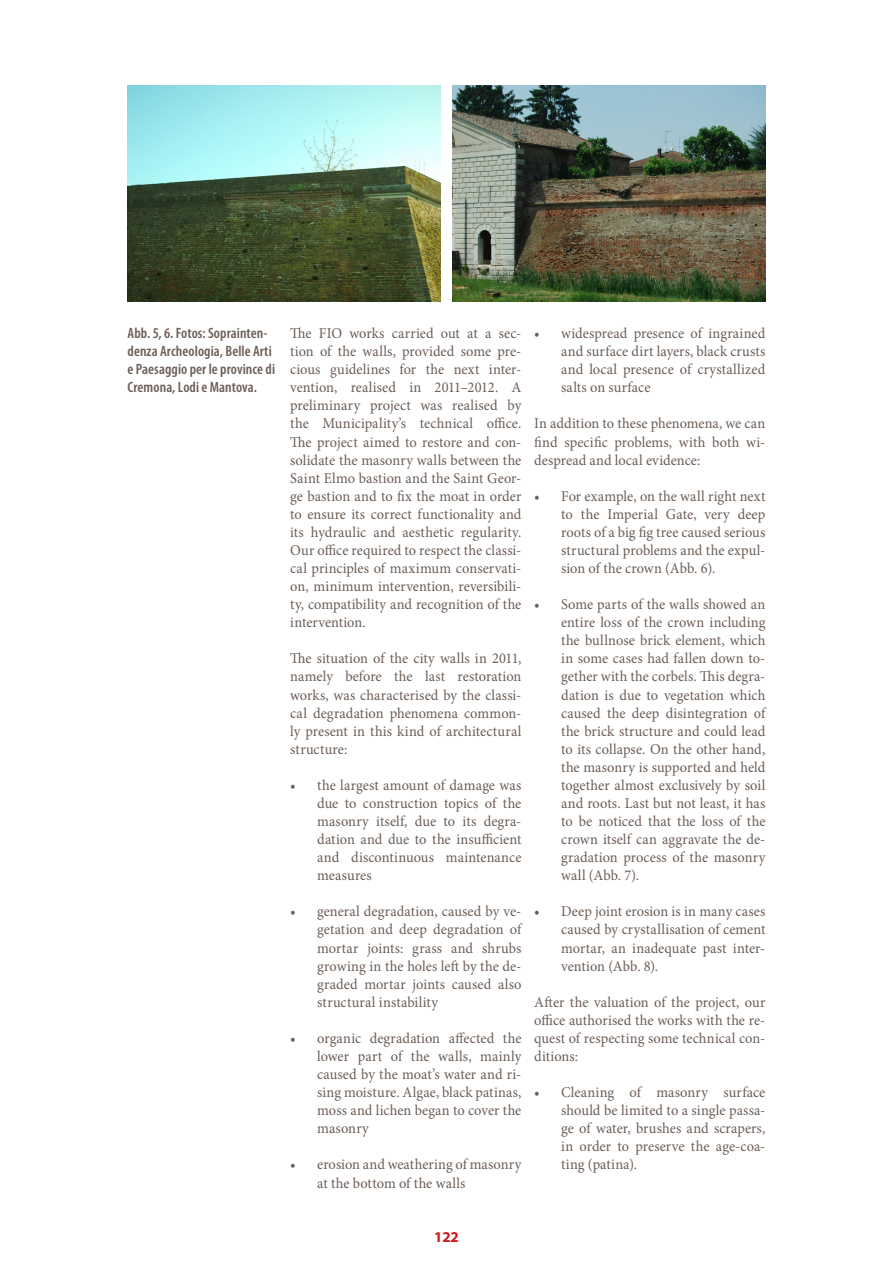
<style>
.page{position:relative;width:893px;height:1263px;background:#fff}
.page>*{position:absolute;margin:0;border:0;box-sizing:border-box;transform-origin:0 0}
.Text{font:15px/18px "Minion Pro";letter-spacing:.005em;color:#6c5e56;text-align:justify;scale:.96 1}
.Bildunterschrift{font:600 condensed 15px/18px "Myriad Pro";letter-spacing:.005em;color:#6c5e56}
.t1{font:700 15px "Myriad Pro";color:#d1161e}
</style>
<div class="page">
<img style="left:128px;top:85px;width:312px;height:217px">
<img style="left:453px;top:85px;width:312px;height:217px">
<p class="Bildunterschrift" style="left:128px;top:324px;width:149px">Abb. 5, 6. Fotos: Soprainten&shy;denza Archeologia, Belle Arti e Paesaggio per le province di<br>Cremona, Lodi e Mantova.</p>
<p class="Text" style="left:290px;top:324px;width:242px">The FIO works carried out at a sec&shy;tion of the walls, provided some pre&shy;cious guidelines for the next inter&shy;vention, realised in 2011–2012. A preliminary project was realised by the Municipality’s technical office.<br>The project aimed to restore and con&shy;solidate the masonry walls between the Saint Elmo bastion and the Saint Geor&shy;ge bastion and to fix the moat in order to ensure its correct functionality and its hydraulic and aesthetic regularity.<br>Our office required to respect the classi&shy;cal principles of maximum conservati&shy;on, minimum intervention, reversibili&shy;ty, compatibility and recognition of the intervention.</p>
<p class="Text" style="left:290px;top:650px;width:242px">The situation of the city walls in 2011, namely before the last restoration works, was characterised by the classi&shy;cal degradation phenomena common&shy;ly present in this kind of architectural structure:</p>
<p class="Text" style="left:317px;top:776px;width:214px;text-indent:-27px">• the largest amount of damage was due to construction topics of the masonry itself, due to its degra&shy;dation and due to the insufficient and discontinuous maintenance measures</p>
<p class="Text" style="left:317px;top:903px;width:214px;text-indent:-27px">• general degradation, caused by ve&shy;getation and deep degradation of mortar joints: grass and shrubs growing in the holes left by the de&shy;graded mortar joints caused also structural instability</p>
<p class="Text" style="left:317px;top:1029px;width:214px;text-indent:-27px">• organic degradation affected the lower part of the walls, mainly caused by the moat’s water and ri&shy;sing moisture. Algae, black patinas, moss and lichen began to cover the masonry</p>
<p class="Text" style="left:317px;top:1156px;width:214px;text-indent:-27px">• erosion and weathering of masonry at the bottom of the walls</p>
<p class="Text" style="left:561px;top:324px;width:214px;text-indent:-27px">• widespread presence of ingrained and surface dirt layers, black crusts and local presence of crystallized salts on surface</p>
<p class="Text" style="left:534px;top:415px;width:242px">In addition to these phenomena, we can find specific problems, with both wi&shy;despread and local evidence:</p>
<p class="Text" style="left:561px;top:487px;width:214px;text-indent:-27px">• For example, on the wall right next to the Imperial Gate, very deep roots of a big fig tree caused serious structural problems and the expul&shy;sion of the crown (Abb. 6).</p>
<p class="Text" style="left:561px;top:595px;width:214px;text-indent:-27px">• Some parts of the walls showed an entire loss of the crown including the bullnose brick element, which in some cases had fallen down to&shy;gether with the corbels. This degra&shy;dation is due to vegetation which caused the deep disintegration of the brick structure and could lead to its collapse. On the other hand, the masonry is supported and held together almost exclusively by soil and roots. Last but not least, it has to be noticed that the loss of the crown itself can aggravate the de&shy;gradation process of the masonry wall (Abb. 7).</p>
<p class="Text" style="left:561px;top:903px;width:214px;text-indent:-27px">• Deep joint erosion is in many cases caused by crystallisation of cement mortar, an inadequate past inter&shy;vention (Abb. 8).</p>
<p class="Text" style="left:534px;top:993px;width:242px">After the valuation of the project, our office authorised the works with the re&shy;quest of respecting some technical con&shy;ditions:</p>
<p class="Text" style="left:561px;top:1083px;width:214px;text-indent:-27px">• Cleaning of masonry surface should be limited to a single passa&shy;ge of water, brushes and scrapers, in order to preserve the age-coa&shy;ting (patina).</p>
<p class="t1" style="left:434px;top:1227px;width:26px">122</p>
</div>
